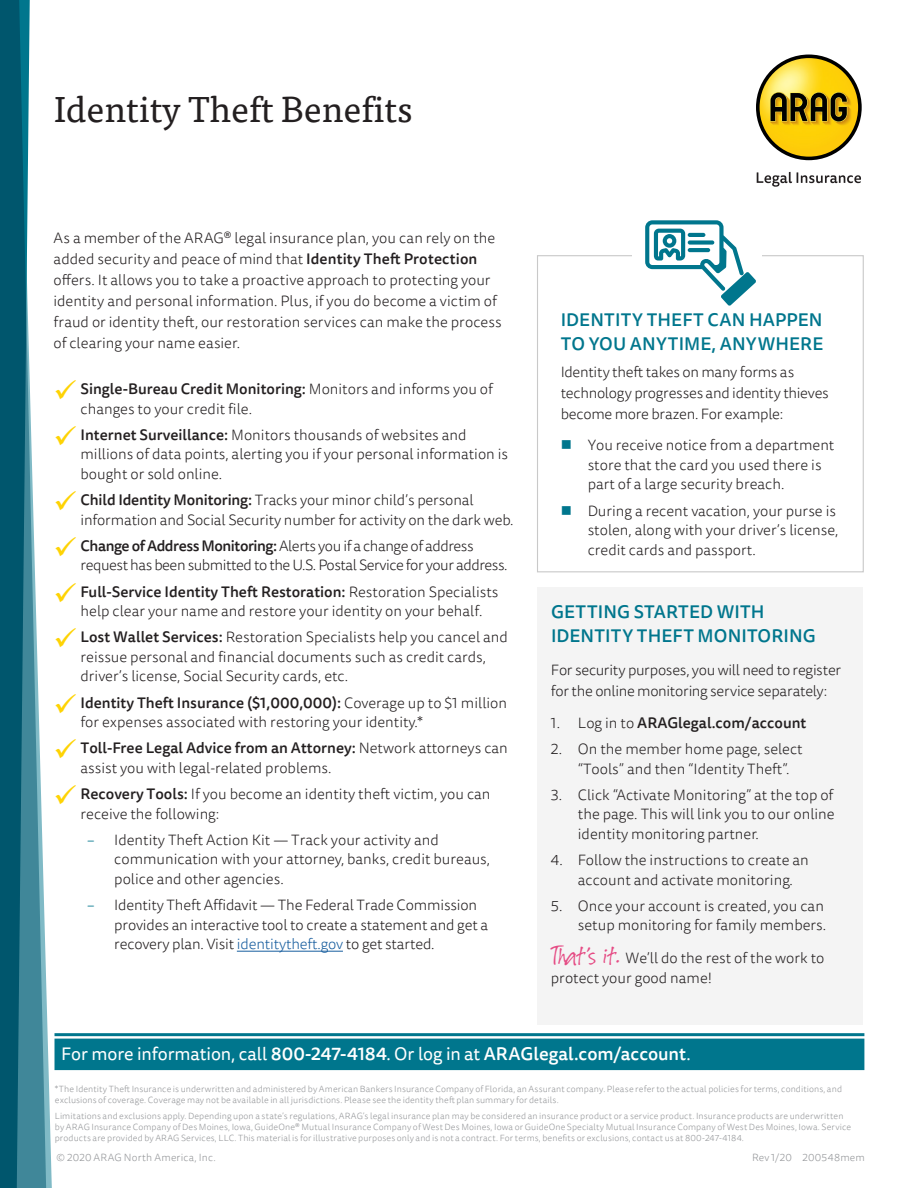
<style>
.page{position:relative;width:918px;height:1188px;background:#fff}
.page>*{position:absolute;margin:0;border:0;box-sizing:border-box;transform-origin:0 0}
.Sales_Headline{font:36px "Tisa OT";color:#231f20}
.t1{font:500 18px/24px "Tisa Sans OT";letter-spacing:.01em;color:#00768d}
.Sales_Phone_number_c{font:18px "Tisa Sans OT";letter-spacing:-.005em;color:#fff}
.Sales_body_copy{font:300 15px/19.5px "Tisa Sans OT";color:#231f20}
.Sales_body_copy-2{font:300 15px/21px "Tisa Sans OT";letter-spacing:-.02em;color:#231f20}
.Sales_body_copy-3{font:300 15px/19.5px "Tisa Sans OT";letter-spacing:-.03em;color:#231f20}
.t2{font:500 15px "Tisa Sans OT";color:#231f20}
.t3{font:300 10.5px "Tisa Sans OT";letter-spacing:.02em;color:#939598}
.t4{font:300 9px/10.8px "Tisa Sans OT";letter-spacing:.01em;color:#939598}
.s1{font-weight:500}
.s2{color:#00768d}
.s3{color:#175d9e}
.s4{font-weight:300}
.s5{font-family:"Suomi Hand Script";font-weight:400;font-size:30px;color:#e54b84}
</style>
<div class="page">
<div style="left:538px;top:588px;width:325px;height:437px;background:#f4f4f4"></div>
<div style="left:537px;top:255px;width:327px;height:317px;border:1px solid #c9c9c9"></div>
<hr style="left:55px;top:1033px;width:809px;height:3px;background:#00768d">
<div style="left:55px;top:1039px;width:809px;height:31px;background:#00768d"></div>
<svg style="left:48px;top:1052px;width:4px;height:136px"></svg>
<svg style="left:0;top:0;width:48px;height:1188px"></svg>
<svg style="left:756px;top:55px;width:106px;height:105px"></svg>
<img style="left:760px;top:58px;width:98px;height:99px;border-radius:49px">
<svg style="left:770px;top:92px;width:77px;height:30px;background:#705c11"></svg>
<svg style="left:757px;top:172px;width:104px;height:15px"></svg>
<hr style="left:237px;top:951px;width:106px;height:1px;background:#175d9e">
<div style="left:632px;top:232px;width:129px;height:46px;background:#fff"></div>
<svg style="left:645px;top:220px;width:111px;height:86px"></svg>
<p class="Sales_Headline" style="left:54px;top:88px;width:360px">Identity Theft Benefits</p>
<p class="Sales_body_copy" style="left:54px;top:228px;width:450px;line-height:21px">As a member of the ARAG® legal insurance plan, you can rely on the added security and peace of mind that <span class="s1">Identity Theft Protection </span>offers. It allows you to take a proactive approach to protecting your identity and personal information. Plus, if you do become a victim of fraud or identity theft, our restoration services can make the process of clearing your name easier.</p>
<p class="Sales_body_copy" style="left:81px;top:380px;width:414px"><span class="s1">Single-Bureau Credit Monitoring:</span> Monitors and informs you of changes to your credit file.</p>
<p class="Sales_body_copy" style="left:81px;top:426px;width:429px"><span class="s1">Internet Surveillance:</span> Monitors thousands of websites and millions of data points, alerting you if your personal information is bought or sold online.</p>
<p class="Sales_body_copy" style="left:81px;top:491px;width:435px"><span class="s1">Child Identity Monitoring:</span> Tracks your minor child’s personal information and Social Security number for activity on the dark web.</p>
<p class="Sales_body_copy-3" style="left:81px;top:537px;width:429px"><span class="s1">Change of Address Monitoring:</span> Alerts you if a change of address request has been submitted to the U.S. Postal Service for your address.</p>
<p class="Sales_body_copy" style="left:81px;top:583px;width:419px"><span class="s1">Full-Service Identity Theft Restoration:</span> Restoration Specialists help clear your name and restore your identity on your behalf.</p>
<p class="Sales_body_copy" style="left:81px;top:628px;width:429px"><span class="s1">Lost Wallet Services:</span> Restoration Specialists help you cancel and reissue personal and financial documents such as credit cards, driver’s license, Social Security cards, etc.</p>
<p class="Sales_body_copy" style="left:81px;top:694px;width:428px"><span class="s1">Identity Theft Insurance ($1,000,000):</span> Coverage up to $1 million for expenses associated with restoring your identity.*</p>
<p class="Sales_body_copy" style="left:81px;top:739px;width:429px"><span class="s1">Toll-Free Legal Advice from an Attorney:</span> Network attorneys can assist you with legal-related problems.</p>
<p class="Sales_body_copy" style="left:81px;top:785px;width:412px"><span class="s1">Recovery Tools:</span> If you become an identity theft victim, you can receive the following:</p>
<p class="Sales_body_copy" style="left:114px;top:831px;width:377px;text-indent:-27px"><span class="s2">–</span> Identity Theft Action Kit — Track your activity and communication with your attorney, banks, credit bureaus, police and other agencies.</p>
<p class="Sales_body_copy" style="left:114px;top:896px;width:375px;text-indent:-27px"><span class="s2">–</span> Identity Theft Affidavit — The Federal Trade Commission provides an interactive tool to create a statement and get a recovery plan. Visit <span class="s3">identitytheft.gov</span> to get started.</p>
<p class="t1" style="left:561px;top:309px;width:264px">IDENTITY THEFT CAN HAPPEN<br>TO YOU ANYTIME, ANYWHERE</p>
<p class="Sales_body_copy-2" style="left:561px;top:362px;width:270px">Identity theft takes on many forms as technology progresses and identity thieves become more brazen. For example:</p>
<p class="Sales_body_copy" style="left:588px;top:436px;width:248px">You receive notice from a department store that the card you used there is part of a large security breach.</p>
<p class="Sales_body_copy" style="left:588px;top:502px;width:252px">During a recent vacation, your purse is stolen, along with your driver’s license, credit cards and passport.</p>
<p class="t1" style="left:551px;top:601px;width:266px">GETTING STARTED WITH<br>IDENTITY THEFT MONITORING</p>
<p class="Sales_body_copy-2" style="left:551px;top:661px;width:292px">For security purposes, you will need to register for the online monitoring service separately:</p>
<p class="t2" style="left:551px;top:713px;width:257px"><span class="s4">1. Log in to</span> ARAGlegal.com/account</p>
<p class="Sales_body_copy" style="left:578px;top:740px;width:226px;text-indent:-27px">2. On the member home page, select “Tools” and then “Identity Theft”.</p>
<p class="Sales_body_copy" style="left:578px;top:786px;width:258px;text-align:justify;text-indent:-27px">3. Click “Activate Monitoring” at the top of the page. This will link you to our online identity monitoring partner.</p>
<p class="Sales_body_copy" style="left:578px;top:851px;width:232px;text-indent:-27px">4. Follow the instructions to create an account and activate monitoring.</p>
<p class="Sales_body_copy" style="left:551px;top:897px;width:277px;text-align:right">5. Once your account is created, you can setup monitoring for family members.</p>
<p class="Sales_body_copy" style="left:551px;top:949px;width:275px"><span class="s5">That’s it.</span> We’ll do the rest of the work to protect your good name!</p>
<p class="Sales_Phone_number_c" style="left:61px;top:1043px;width:631px">For more information, call <span class="s1">800-247-4184</span>. Or log in at <span class="s1">ARAGlegal.com/account</span>.</p>
<p class="t4" style="left:55px;top:1084px;width:789px">*The Identity Theft Insurance is underwritten and administered by American Bankers Insurance Company of Florida, an Assurant company. Please refer to the actual policies for terms, conditions, and exclusions of coverage. Coverage may not be available in all jurisdictions. Please see the identity theft plan summary for details.</p>
<p class="t4" style="left:55px;top:1111px;width:798px">Limitations and exclusions apply. Depending upon a state’s regulations, ARAG’s legal insurance plan may be considered an insurance product or a service product. Insurance products are underwritten by ARAG Insurance Company of Des Moines, Iowa, GuideOne® Mutual Insurance Company of West Des Moines, Iowa or GuideOne Specialty Mutual Insurance Company of West Des Moines, Iowa. Service products are provided by ARAG Services, LLC. This material is for illustrative purposes only and is not a contract. For terms, benefits or exclusions, contact us at 800-247-4184.</p>
<p class="t3" style="left:57px;top:1151px;width:161px">© 2020 ARAG North America, Inc.</p>
<p class="t3" style="left:752px;top:1151px;width:114px">Rev 1/20 200548mem</p>
</div>
